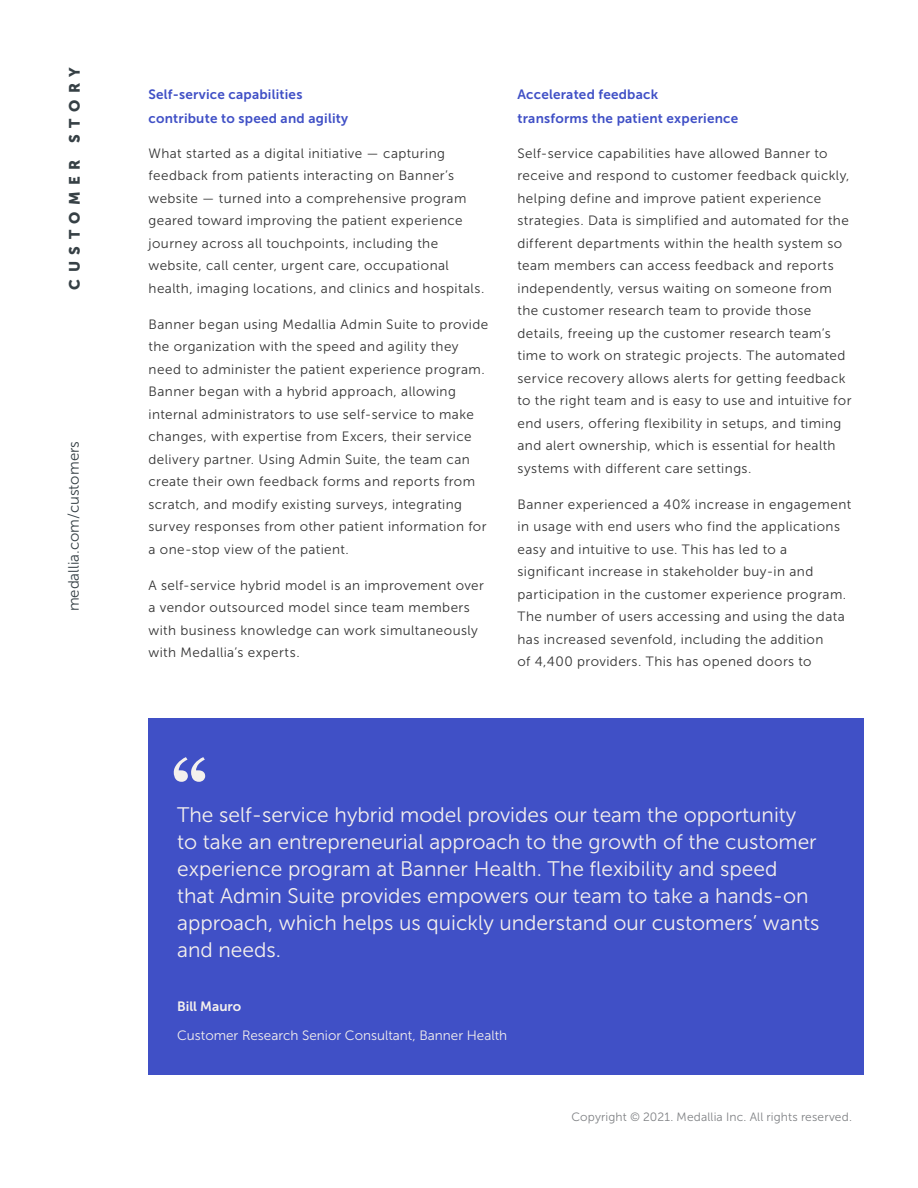
<style>
.page{position:relative;width:918px;height:1188px;background:#fff}
.page>*{position:absolute;margin:0;border:0;box-sizing:border-box;transform-origin:0 0}
.t1{font:700 72px "Georgia";color:#f4f0ed}
.t2{font:21px/27px "Museo Sans 300";color:#f4f0ed}
.t3{font:15px "Museo Sans 300";color:#364045}
.t4{font:15px "Museo Sans 900";letter-spacing:.43em;color:#364045}
.t5{font:13.5px/22.5px "Museo Sans 300";letter-spacing:.03em;color:#333}
.t6{font:13.5px/24px "Museo Sans 700";letter-spacing:.015em;color:#4050c6}
.t7{font:13.5px "Museo Sans 300";color:#f4f0ed}
.t8{font:13.5px "Museo Sans 700";color:#f4f0ed}
.Body{font:12px "Museo Sans 300";letter-spacing:.01em;color:#808285}
</style>
<div class="page">
<div style="left:149px;top:718px;width:715px;height:357px;background:#4050c6"></div>
<p class="t4" style="left:66px;top:290px;width:224px;rotate:-90deg">CUSTOMER STORY</p>
<p class="t3" style="left:66px;top:611px;width:172px;rotate:-90deg">medallia.com/customers</p>
<p class="t6" style="left:149px;top:82px;width:201px">Self-service capabilities contribute to speed and agility</p>
<p class="t5" style="left:149px;top:142px;width:337px">What started as a digital initiative — capturing feedback from patients interacting on Banner’s website — turned into a comprehensive program geared toward improving the patient experience journey across all touchpoints, including the website, call center, urgent care, occupational health, imaging locations, and clinics and hospitals.</p>
<p class="t5" style="left:149px;top:313px;width:341px">Banner began using Medallia Admin Suite to provide the organization with the speed and agility they need to administer the patient experience program.<br>Banner began with a hybrid approach, allowing internal administrators to use self-service to make changes, with expertise from Excers, their service delivery partner. Using Admin Suite, the team can create their own feedback forms and reports from scratch, and modify existing surveys, integrating survey responses from other patient information for a one-stop view of the patient.</p>
<p class="t5" style="left:149px;top:574px;width:337px">A self-service hybrid model is an improvement over a vendor outsourced model since team members with business knowledge can work simultaneously with Medallia’s experts.</p>
<p class="t6" style="left:518px;top:82px;width:222px">Accelerated feedback<br>transforms the patient experience</p>
<p class="t5" style="left:518px;top:142px;width:336px">Self-service capabilities have allowed Banner to receive and respond to customer feedback quickly, helping define and improve patient experience strategies. Data is simplified and automated for the different departments within the health system so team members can access feedback and reports independently, versus waiting on someone from the customer research team to provide those details, freeing up the customer research team’s time to work on strategic projects. The automated service recovery allows alerts for getting feedback to the right team and is easy to use and intuitive for end users, offering flexibility in setups, and timing and alert ownership, which is essential for health systems with different care settings.</p>
<p class="t5" style="left:518px;top:493px;width:335px">Banner experienced a 40% increase in engagement in usage with end users who find the applications easy and intuitive to use. This has led to a significant increase in stakeholder buy-in and participation in the customer experience program.<br>The number of users accessing and using the data has increased sevenfold, including the addition<br>of 4,400 providers. This has opened doors to</p>
<p class="t1" style="left:171px;top:732px;width:39px">“</p>
<p class="t2" style="left:177px;top:802px;width:644px">The self-service hybrid model provides our team the opportunity to take an entrepreneurial approach to the growth of the customer experience program at Banner Health. The flexibility and speed that Admin Suite provides empowers our team to take a hands-on approach, which helps us quickly understand our customers’ wants and needs.</p>
<p class="t8" style="left:177px;top:999px;width:66px">Bill Mauro</p>
<p class="t7" style="left:177px;top:1028px;width:332px">Customer Research Senior Consultant, Banner Health</p>
<p class="Body" style="left:572px;top:1110px;width:282px">Copyright © 2021. Medallia Inc. All rights reserved.</p>
</div>
